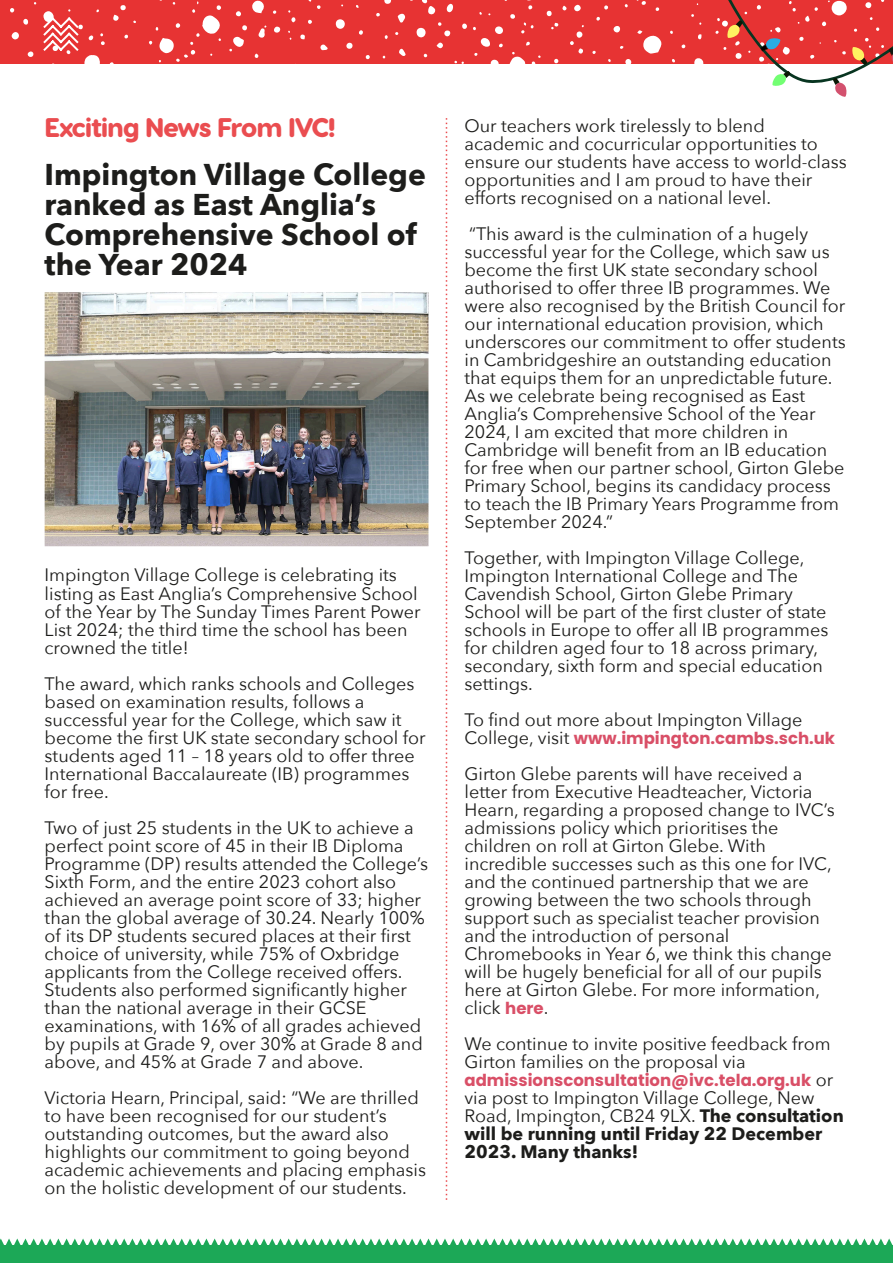
<style>
.page{position:relative;width:893px;height:1263px;background:#fff}
.page>*{position:absolute;margin:0;border:0;box-sizing:border-box;transform-origin:0 0}
.t1{font:700 30px/30px "Avenir Next";color:#1d1d1b}
.t2{font:800 27px "Visby Round CF";letter-spacing:-.05em;color:#ea4d50}
.t3{font:18px/18px "Avenir Next";color:#1d1d1b}
.t4{font:700 18px/18px "Avenir Next";color:#1d1d1b}
.t5{font:700 16.5px "Poppins";color:#d94f67}
.s1{font-family:"Avenir Next";font-weight:400;font-size:18px;color:#1d1d1b}
.s2{font-family:"Poppins";font-weight:700;font-size:16.5px;color:#d94f67}
.s3{font-weight:400}
</style>
<div class="page">
<div style="left:0;top:0;width:893px;height:64px;background:#e73333"></div>
<svg style="left:416px;top:28px;width:10px;height:10px"></svg>
<svg style="left:336px;top:19px;width:9px;height:10px"></svg>
<svg style="left:481px;top:38px;width:9px;height:9px"></svg>
<div style="left:495px;top:26px;width:8px;height:8px;background:#fff;border-radius:50%"></div>
<svg style="left:491px;top:60px;width:8px;height:4px"></svg>
<svg style="left:398px;top:13px;width:7px;height:10px"></svg>
<svg style="left:446px;top:4px;width:7px;height:9px"></svg>
<div style="left:12px;top:32px;width:7px;height:7px;background:#fff;border-radius:50%"></div>
<svg style="left:384px;top:0;width:7px;height:4px"></svg>
<div style="left:574px;top:5px;width:7px;height:6px;background:#fff;border-radius:50%"></div>
<svg style="left:613px;top:26px;width:7px;height:7px"></svg>
<div style="left:274px;top:26px;width:6px;height:7px;background:#fff;border-radius:50%"></div>
<svg style="left:320px;top:44px;width:8px;height:6px"></svg>
<svg style="left:399px;top:49px;width:7px;height:7px"></svg>
<svg style="left:346px;top:43px;width:6px;height:6px"></svg>
<div style="left:576px;top:31px;width:6px;height:7px;background:#fff;border-radius:50%"></div>
<svg style="left:625px;top:59px;width:6px;height:5px"></svg>
<svg style="left:437px;top:42px;width:6px;height:7px"></svg>
<svg style="left:27px;top:51px;width:6px;height:6px"></svg>
<svg style="left:422px;top:0;width:14px;height:15px"></svg>
<svg style="left:547px;top:11px;width:5px;height:5px"></svg>
<svg style="left:23px;top:19px;width:5px;height:6px"></svg>
<svg style="left:462px;top:23px;width:5px;height:6px"></svg>
<svg style="left:300px;top:34px;width:5px;height:5px"></svg>
<svg style="left:510px;top:14px;width:5px;height:5px"></svg>
<svg style="left:554px;top:59px;width:4px;height:4px"></svg>
<svg style="left:637px;top:30px;width:25px;height:24px"></svg>
<svg style="left:10px;top:8px;width:4px;height:4px"></svg>
<svg style="left:359px;top:30px;width:4px;height:5px"></svg>
<svg style="left:562px;top:6px;width:5px;height:5px"></svg>
<svg style="left:366px;top:55px;width:4px;height:4px"></svg>
<svg style="left:604px;top:5px;width:4px;height:5px"></svg>
<svg style="left:308px;top:20px;width:4px;height:4px"></svg>
<svg style="left:570px;top:41px;width:13px;height:13px"></svg>
<svg style="left:527px;top:0;width:6px;height:9px"></svg>
<svg style="left:681px;top:44px;width:4px;height:4px"></svg>
<svg style="left:596px;top:17px;width:4px;height:4px"></svg>
<svg style="left:384px;top:35px;width:4px;height:4px"></svg>
<svg style="left:526px;top:42px;width:4px;height:3px"></svg>
<svg style="left:499px;top:44px;width:4px;height:3px"></svg>
<svg style="left:376px;top:13px;width:4px;height:3px"></svg>
<svg style="left:438px;top:22px;width:12px;height:14px"></svg>
<svg style="left:656px;top:7px;width:3px;height:4px"></svg>
<svg style="left:308px;top:0;width:13px;height:9px"></svg>
<svg style="left:592px;top:51px;width:4px;height:3px"></svg>
<svg style="left:273px;top:10px;width:3px;height:4px"></svg>
<svg style="left:521px;top:23px;width:13px;height:10px"></svg>
<svg style="left:551px;top:23px;width:8px;height:7px"></svg>
<svg style="left:288px;top:10px;width:8px;height:12px"></svg>
<svg style="left:509px;top:52px;width:17px;height:12px"></svg>
<svg style="left:532px;top:55px;width:9px;height:9px"></svg>
<svg style="left:454px;top:61px;width:10px;height:3px"></svg>
<svg style="left:636px;top:0;width:10px;height:5px"></svg>
<svg style="left:149px;top:0;width:118px;height:62px"></svg>
<div style="left:0;top:1245px;width:893px;height:18px;background:#1ca857"></div>
<svg style="left:0;top:1238px;width:893px;height:7px"></svg>
<svg style="left:43px;top:5px;width:93px;height:59px"></svg>
<svg style="left:446px;top:118px;width:1px;height:1082px"></svg>
<svg style="left:691px;top:0;width:202px;height:97px"></svg>
<img style="left:44px;top:292px;width:385px;height:255px">
<h2 class="t2" style="left:45px;top:116px;width:293px">Exciting News From IVC!</h2>
<h1 class="t1" style="left:45px;top:161px;width:383px">Impington Village College ranked as East Anglia’s<br>Comprehensive School of the Year 2024</h1>
<p class="t3" style="left:45px;top:567px;width:378px">Impington Village College is celebrating its listing as East Anglia’s Comprehensive School of the Year by The Sunday Times Parent Power List 2024; the third time the school has been crowned the title!</p>
<p class="t3" style="left:45px;top:675px;width:382px">The award, which ranks schools and Colleges based on examination results, follows a successful year for the College, which saw it become the first UK state secondary school for students aged 11 – 18 years old to offer three International Baccalaureate (IB) programmes for free.</p>
<p class="t3" style="left:45px;top:819px;width:385px">Two of just 25 students in the UK to achieve a perfect point score of 45 in their IB Diploma Programme (DP) results attended the College’s Sixth Form, and the entire 2023 cohort also achieved an average point score of 33; higher than the global average of 30.24. Nearly 100% of its DP students secured places at their first choice of university, while 75% of Oxbridge applicants from the College received offers.<br>Students also performed significantly higher than the national average in their GCSE examinations, with 16% of all grades achieved by pupils at Grade 9, over 30% at Grade 8 and above, and 45% at Grade 7 and above.</p>
<p class="t3" style="left:45px;top:1089px;width:383px">Victoria Hearn, Principal, said: “We are thrilled to have been recognised for our student’s outstanding outcomes, but the award also highlights our commitment to going beyond academic achievements and placing emphasis on the holistic development of our students.</p>
<p class="t3" style="left:464px;top:117px;width:384px">Our teachers work tirelessly to blend academic and cocurricular opportunities to ensure our students have access to world-class opportunities and I am proud to have their efforts recognised on a national level.</p>
<p class="t3" style="left:464px;top:225px;width:383px">“This award is the culmination of a hugely successful year for the College, which saw us become the first UK state secondary school authorised to offer three IB programmes. We were also recognised by the British Council for our international education provision, which underscores our commitment to offer students in Cambridgeshire an outstanding education that equips them for an unpredictable future.<br>As we celebrate being recognised as East Anglia’s Comprehensive School of the Year 2024, I am excited that more children in Cambridge will benefit from an IB education for free when our partner school, Girton Glebe Primary School, begins its candidacy process to teach the IB Primary Years Programme from September 2024.”</p>
<p class="t3" style="left:464px;top:549px;width:365px">Together, with Impington Village College, Impington International College and The Cavendish School, Girton Glebe Primary School will be part of the first cluster of state schools in Europe to offer all IB programmes for children aged four to 18 across primary, secondary, sixth form and special education settings.</p>
<p class="t3" style="left:464px;top:711px;width:339px">To find out more about Impington Village</p>
<p class="t5" style="left:464px;top:727px;width:372px"><span class="s1">College, visit</span> www.impington.cambs.sch.uk</p>
<p class="t3" style="left:464px;top:765px;width:372px">Girton Glebe parents will have received a letter from Executive Headteacher, Victoria Hearn, regarding a proposed change to IVC’s admissions policy which prioritises the children on roll at Girton Glebe. With incredible successes such as this one for IVC, and the continued partnership that we are growing between the two schools through support such as specialist teacher provision and the introduction of personal Chromebooks in Year 6, we think this change will be hugely beneficial for all of our pupils here at Girton Glebe. For more information, click <span class="s2">here</span>.</p>
<p class="t3" style="left:464px;top:1035px;width:368px">We continue to invite positive feedback from<br>Girton families on the proposal via</p>
<p class="t5" style="left:464px;top:1069px;width:370px">admissionsconsultation@ivc.tela.org.uk <span class="s1">or</span></p>
<p class="t4" style="left:464px;top:1089px;width:381px"><span class="s3">via post to Impington Village College, New Road, Impington, CB24 9LX.</span> The consultation will be running until Friday 22 December 2023. Many thanks!</p>
</div>
